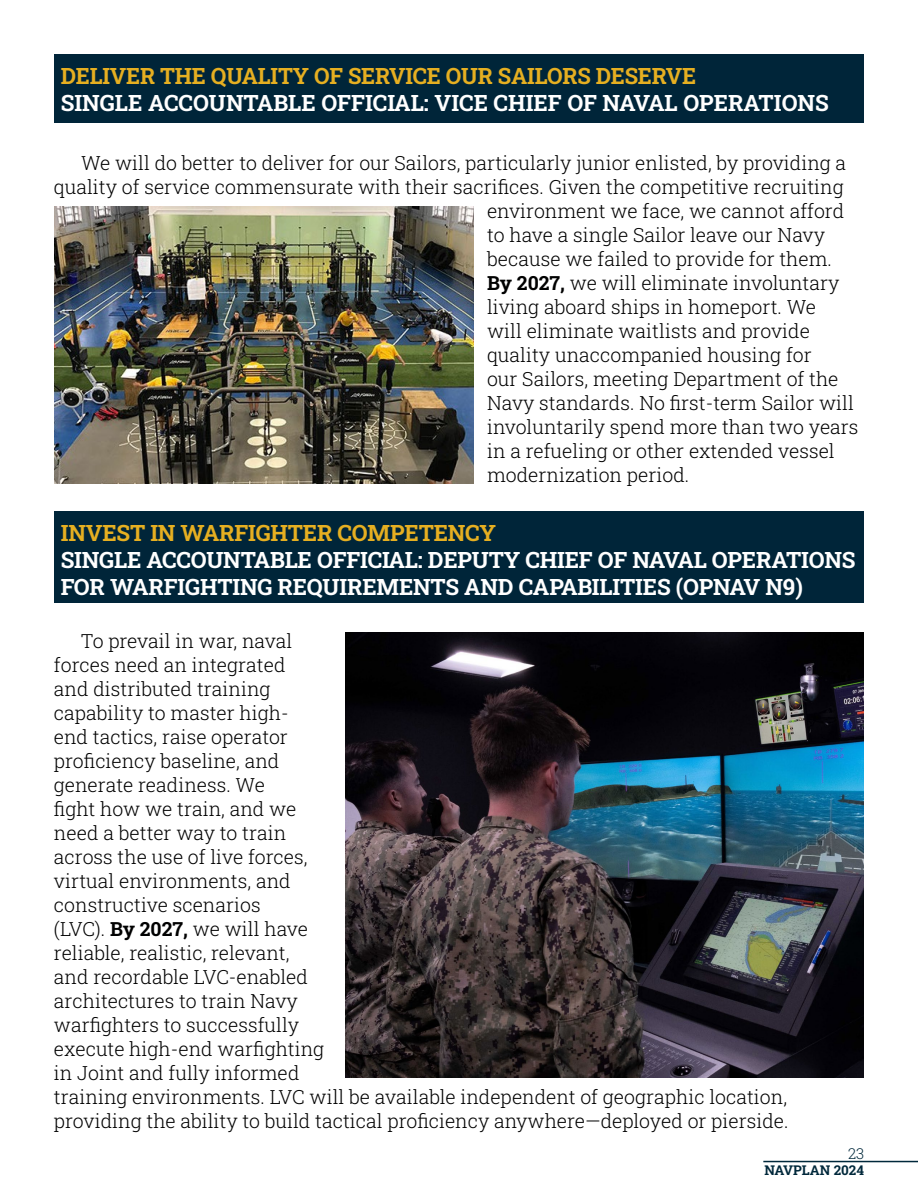
<style>
.page{position:relative;width:918px;height:1188px;background:#fff}
.page>*{position:absolute;margin:0;border:0;box-sizing:border-box;transform-origin:0 0}
.t1{font:700 22.5px/27px "Roboto Slab";letter-spacing:-.01em;color:#fff}
.t2{font:700 22.5px "Roboto Slab";letter-spacing:-.01em;color:#e6af21}
.t3{font:300 19.5px/24px "Roboto Slab";color:#000101}
.t4{font:300 15px "Roboto Slab";color:#00283b}
.t5{font:700 13.5px "Roboto Slab";color:#00283b}
.s1{font-weight:700}
</style>
<div class="page">
<img style="left:345px;top:632px;width:519px;height:445px">
<img style="left:54px;top:207px;width:420px;height:276px">
<hr style="left:763px;top:1161px;width:155px;height:1px;background:#00283b">
<div style="left:54px;top:511px;width:810px;height:91px;background:#002539"></div>
<div style="left:54px;top:54px;width:810px;height:69px;background:#002539"></div>
<p class="t2" style="left:61px;top:61px;width:637px">DELIVER THE QUALITY OF SERVICE OUR SAILORS DESERVE</p>
<p class="t1" style="left:61px;top:89px;width:770px">SINGLE ACCOUNTABLE OFFICIAL: VICE CHIEF OF NAVAL OPERATIONS</p>
<p class="t3" style="left:81px;top:150px;width:767px">We will do better to deliver for our Sailors, particularly junior enlisted, by providing a</p>
<p class="t3" style="left:54px;top:174px;width:791px">quality of service commensurate with their sacrifices. Given the competitive recruiting</p>
<p class="t3" style="left:487px;top:198px;width:359px">environment we face, we cannot afford</p>
<p class="t3" style="left:487px;top:222px;width:339px">to have a single Sailor leave our Navy</p>
<p class="t3" style="left:487px;top:246px;width:346px">because we failed to provide for them.</p>
<p class="t3" style="left:487px;top:270px;width:354px"><span class="s1">By 2027,</span> we will eliminate involuntary</p>
<p class="t3" style="left:487px;top:294px;width:331px">living aboard ships in homeport. We</p>
<p class="t3" style="left:487px;top:318px;width:324px">will eliminate waitlists and provide</p>
<p class="t3" style="left:487px;top:342px;width:326px">quality unaccompanied housing for</p>
<p class="t3" style="left:487px;top:366px;width:353px">our Sailors, meeting Department of the</p>
<p class="t3" style="left:487px;top:390px;width:368px">Navy standards. No first-term Sailor will</p>
<p class="t3" style="left:487px;top:414px;width:373px">involuntarily spend more than two years</p>
<p class="t3" style="left:487px;top:438px;width:349px">in a refueling or other extended vessel</p>
<p class="t3" style="left:487px;top:462px;width:204px">modernization period.</p>
<p class="t2" style="left:61px;top:518px;width:437px">INVEST IN WARFIGHTER COMPETENCY</p>
<p class="t1" style="left:61px;top:546px;width:796px">SINGLE ACCOUNTABLE OFFICIAL: DEPUTY CHIEF OF NAVAL OPERATIONS<br>FOR WARFIGHTING REQUIREMENTS AND CAPABILITIES (OPNAV N9)</p>
<p class="t3" style="left:54px;top:629px;width:736px;text-indent:27px">To prevail in war, naval<br>forces need an integrated<br>and distributed training<br>capability to master high-<br>end tactics, raise operator<br>proficiency baseline, and<br>generate readiness. We<br>fight how we train, and we<br>need a better way to train<br>across the use of live forces,<br>virtual environments, and<br>constructive scenarios<br>(LVC). <span class="s1">By 2027,</span> we will have<br>reliable, realistic, relevant,<br>and recordable LVC-enabled<br>architectures to train Navy<br>warfighters to successfully<br>execute high-end warfighting<br>in Joint and fully informed<br>training environments. LVC will be available independent of geographic location, providing the ability to build tactical proficiency anywhere—deployed or pierside.</p>
<p class="t4" style="left:848px;top:1143px;width:18px">23</p>
<p class="t5" style="left:764px;top:1161px;width:101px">NAVPLAN 2024</p>
</div>
